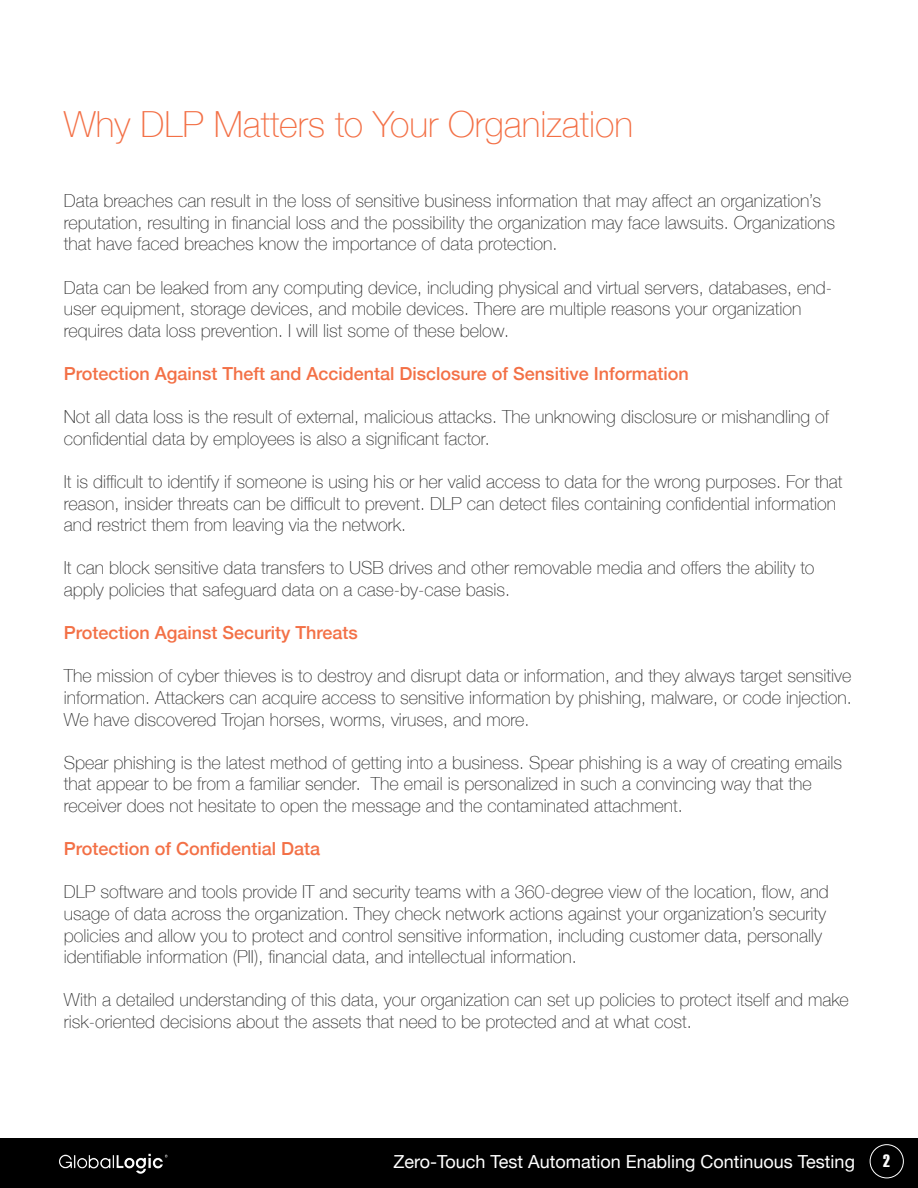
<style>
.page{position:relative;width:918px;height:1188px;background:#fff}
.page>*{position:absolute;margin:0;border:0;box-sizing:border-box;transform-origin:0 0}
.t1{font:100 36px "Helvetica Neue";color:#f37046}
.t2{font:100 18px/21.6px "Helvetica Neue";color:#333}
.t3{font:500 18px "Helvetica Neue";color:#f37046}
.t4{font:18px "Helvetica Neue";color:#fff}
.t5{font:18px "Haettenschweiler";color:#fff}
</style>
<div class="page">
<div style="left:0;top:1138px;width:918px;height:50px;background:#000"></div>
<img style="left:59px;top:1153px;width:109px;height:21px">
<div style="left:870px;top:1144px;width:34px;height:34px;border:1px solid #fff;border-radius:50%"></div>
<h1 class="t1" style="left:64px;top:97px;width:571px">Why DLP Matters to Your Organization</h1>
<p class="t2" style="left:64px;top:189px;width:773px">Data breaches can result in the loss of sensitive business information that may affect an organization’s reputation, resulting in financial loss and the possibility the organization may face lawsuits. Organizations that have faced breaches know the importance of data protection.</p>
<p class="t2" style="left:64px;top:276px;width:770px">Data can be leaked from any computing device, including physical and virtual servers, databases, end&shy;user equipment, storage devices, and mobile devices. There are multiple reasons your organization requires data loss prevention. I will list some of these below.</p>
<p class="t3" style="left:64px;top:359px;width:626px">Protection Against Theft and Accidental Disclosure of Sensitive Information</p>
<p class="t2" style="left:64px;top:405px;width:767px">Not all data loss is the result of external, malicious attacks. The unknowing disclosure or mishandling of confidential data by employees is also a significant factor.</p>
<p class="t2" style="left:64px;top:470px;width:780px">It is difficult to identify if someone is using his or her valid access to data for the wrong purposes. For that reason, insider threats can be difficult to prevent. DLP can detect files containing confidential information and restrict them from leaving via the network.</p>
<p class="t2" style="left:64px;top:556px;width:752px">It can block sensitive data transfers to USB drives and other removable media and offers the ability to apply policies that safeguard data on a case-by-case basis.</p>
<p class="t3" style="left:64px;top:618px;width:296px">Protection Against Security Threats</p>
<p class="t2" style="left:64px;top:664px;width:790px;text-align:justify">The mission of cyber thieves is to destroy and disrupt data or information, and they always target sensitive information. Attackers can acquire access to sensitive information by phishing, malware, or code injection.<br>We have discovered Trojan horses, worms, viruses, and more.</p>
<p class="t2" style="left:64px;top:751px;width:780px">Spear phishing is the latest method of getting into a business. Spear phishing is a way of creating emails that appear to be from a familiar sender. The email is personalized in such a convincing way that the receiver does not hesitate to open the message and the contaminated attachment.</p>
<p class="t3" style="left:64px;top:834px;width:258px">Protection of Confidential Data</p>
<p class="t2" style="left:64px;top:880px;width:767px">DLP software and tools provide IT and security teams with a 360-degree view of the location, flow, and usage of data across the organization. They check network actions against your organization’s security policies and allow you to protect and control sensitive information, including customer data, personally identifiable information (PII), financial data, and intellectual information.</p>
<p class="t2" style="left:64px;top:988px;width:787px">With a detailed understanding of this data, your organization can set up policies to protect itself and make risk-oriented decisions about the assets that need to be protected and at what cost.</p>
<p class="t4" style="left:394px;top:1148px;width:463px">Zero-Touch Test Automation Enabling Continuous Testing</p>
<p class="t5" style="left:883px;top:1149px;width:8px">2</p>
</div>
